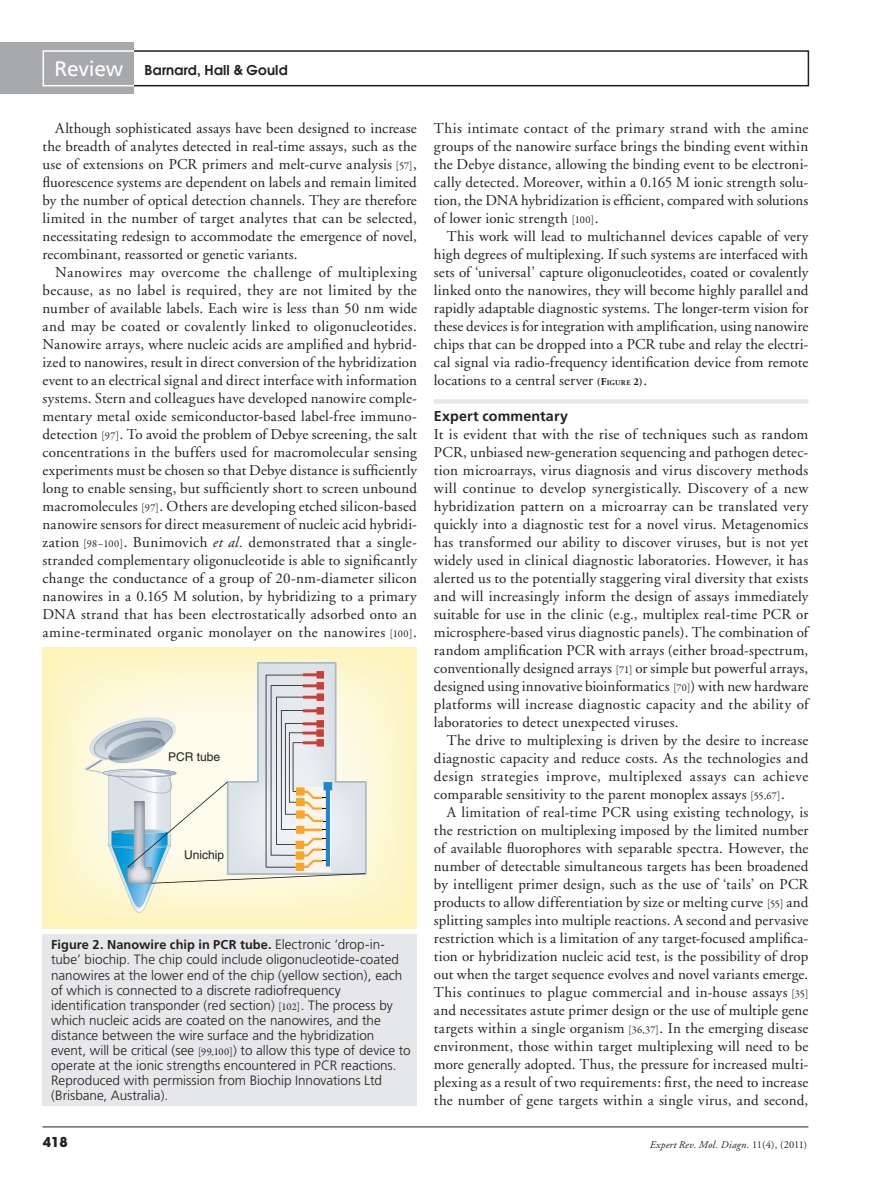
<style>
.page{position:relative;width:885px;height:1191px;background:#fff}
.page>*{position:absolute;margin:0;border:0;box-sizing:border-box;transform-origin:0 0}
.bodyindent{font:15px/18px "Adobe Garamond";letter-spacing:.01em;color:#231f20;text-align:justify}
.bodyfirst{font:15px/18px "Adobe Garamond";letter-spacing:.015em;color:#231f20;text-align:justify}
.crosshead1{font:700 14.25px "Frutiger";letter-spacing:.01em;color:#231f20}
.figurecaption{font:300 13.5px/15px "Frutiger";color:#231f20}
.t1{font:600 13.5px "Avant Garde";letter-spacing:.015em;color:#231f20}
.t2{font:700 13.5px "Avant Garde";color:#231f20}
.figurecaption-2{font:700 12.75px "Frutiger";letter-spacing:.005em;color:#231f20}
.t3{font:12px "Helvetica";color:#231f20}
.t4{font:italic 10.5px "Adobe Garamond";letter-spacing:.025em;color:#231f20}
.s1{font-family:"Frutiger";font-weight:400;font-size:21px;color:#fff}
.s2{font-family:"Garamond Premr Pro";font-size:10.5px}
.s3{font-style:italic}
.s4{font-weight:300;font-size:13.5px}
.s5{font-family:"Garamond Premr Pro";font-weight:400;font-size:10.5px}
.s6{font-weight:700;font-size:10.5px}
.s7{font-weight:700;font-size:7.35px}
.s8{font-style:normal}
</style>
<div class="page">
<hr style="left:42px;top:1126px;width:766px;height:1px;background:#231f20">
<div style="left:0;top:43px;width:134px;height:51px;background:#a8a9ad"></div>
<div style="left:43px;top:50px;width:92px;height:36px;background:#a8a9ad;border:2px solid #fff"></div>
<div style="left:133px;top:50px;width:676px;height:36px;border:2px solid #231f20"></div>
<div style="left:434px;top:399px;width:374px;height:5px;background:#e6e7e9"></div>
<svg style="left:84px;top:662px;width:282px;height:250px;background:#e4e5d8"></svg>
<div style="left:43px;top:934px;width:374px;height:172px;background:#e6e7e9"></div>
<p class="t1" style="left:54px;top:61px;width:234px"><span class="s1">Review</span> Barnard, Hall &amp; Gould</p>
<p class="bodyindent" style="left:43px;top:119px;width:376px;text-indent:13px">Although sophisticated assays have been designed to increase the breadth of analytes detected in real-time assays, such as the use of extensions on PCR primers and melt-curve analysis <span class="s2">[57]</span>, fluorescence systems are dependent on labels and remain limited by the number of optical detection channels. They are therefore limited in the number of target analytes that can be selected, necessitating redesign to accommodate the emergence of novel, recombinant, reassorted or genetic variants.</p>
<p class="bodyindent" style="left:43px;top:263px;width:376px;text-indent:13px">Nanowires may overcome the challenge of multiplexing because, as no label is required, they are not limited by the number of available labels. Each wire is less than 50 nm wide and may be coated or covalently linked to oligonucleotides.<br>Nanowire arrays, where nucleic acids are amplified and hybrid&shy;ized to nanowires, result in direct conversion of the hybridization event to an electrical signal and direct interface with information systems. Stern and colleagues have developed nanowire comple&shy;mentary metal oxide semiconductor-based label-free immuno&shy;detection <span class="s2">[97]</span>. To avoid the problem of Debye screening, the salt concentrations in the buffers used for macromolecular sensing experiments must be chosen so that Debye distance is sufficiently long to enable sensing, but sufficiently short to screen unbound macromolecules <span class="s2">[97]</span>. Others are developing etched silicon-based nanowire sensors for direct measurement of nucleic acid hybridi&shy;zation <span class="s2">[98–100]</span>. Bunimovich <span class="s3">et al.</span> demonstrated that a single&shy;stranded complementary oligonucleotide is able to significantly change the conductance of a group of 20-nm-diameter silicon nanowires in a 0.165 M solution, by hybridizing to a primary DNA strand that has been electrostatically adsorbed onto an amine-terminated organic monolayer on the nanowires <span class="s2">[100]</span>.</p>
<p class="t3" style="left:168px;top:749px;width:54px">PCR tube</p>
<p class="t3" style="left:184px;top:848px;width:42px">Unichip</p>
<p class="figurecaption-2" style="left:51px;top:937px;width:335px">Figure 2. Nanowire chip in PCR tube. <span class="s4">Electronic ‘drop-in-</span></p>
<p class="figurecaption" style="left:51px;top:952px;width:361px">tube’ biochip. The chip could include oligonucleotide-coated nanowires at the lower end of the chip (yellow section), each of which is connected to a discrete radiofrequency identification transponder (red section) <span class="s5">[102]</span>. The process by which nucleic acids are coated on the nanowires, and the distance between the wire surface and the hybridization event, will be critical (see <span class="s5">[99,100]</span>) to allow this type of device to operate at the ionic strengths encountered in PCR reactions.<br>Reproduced with permission from Biochip Innovations Ltd (Brisbane, Australia).</p>
<p class="bodyindent" style="left:434px;top:119px;width:376px">This intimate contact of the primary strand with the amine groups of the nanowire surface brings the binding event within the Debye distance, allowing the binding event to be electroni&shy;cally detected. Moreover, within a 0.165 M ionic strength solu&shy;tion, the DNA hybridization is efficient, compared with solutions of lower ionic strength <span class="s2">[100]</span>.</p>
<p class="bodyindent" style="left:434px;top:227px;width:376px;text-indent:13px">This work will lead to multichannel devices capable of very high degrees of multiplexing. If such systems are interfaced with sets of ‘universal’ capture oligonucleotides, coated or covalently linked onto the nanowires, they will become highly parallel and rapidly adaptable diagnostic systems. The longer-term vision for these devices is for integration with amplification, using nanowire chips that can be dropped into a PCR tube and relay the electri&shy;cal signal via radio-frequency identification device from remote locations to a central server <span class="s6">(F</span><span class="s7">IGURE</span> <span class="s6">2)</span>.</p>
<p class="crosshead1" style="left:434px;top:407px;width:135px">Expert commentary</p>
<p class="bodyfirst" style="left:434px;top:425px;width:376px">It is evident that with the rise of techniques such as random PCR, unbiased new-generation sequencing and pathogen detec&shy;tion microarrays, virus diagnosis and virus discovery methods will continue to develop synergistically. Discovery of a new hybridization pattern on a microarray can be translated very quickly into a diagnostic test for a novel virus. Metagenomics has transformed our ability to discover viruses, but is not yet widely used in clinical diagnostic laboratories. However, it has alerted us to the potentially staggering viral diversity that exists and will increasingly inform the design of assays immediately suitable for use in the clinic (e.g., multiplex real-time PCR or microsphere-based virus diagnostic panels). The combination of random amplification PCR with arrays (either broad-spectrum, conventionally designed arrays <span class="s2">[71]</span> or simple but powerful arrays, designed using innovative bioinformatics <span class="s2">[70]</span>) with new hardware platforms will increase diagnostic capacity and the ability of laboratories to detect unexpected viruses.</p>
<p class="bodyindent" style="left:434px;top:731px;width:376px;text-indent:13px">The drive to multiplexing is driven by the desire to increase diagnostic capacity and reduce costs. As the technologies and design strategies improve, multiplexed assays can achieve comparable sensitivity to the parent monoplex assays <span class="s2">[55,67]</span>.</p>
<p class="bodyindent" style="left:434px;top:803px;width:376px;text-indent:13px">A limitation of real-time PCR using existing technology, is the restriction on multiplexing imposed by the limited number of available fluorophores with separable spectra. However, the number of detectable simultaneous targets has been broadened by intelligent primer design, such as the use of ‘tails’ on PCR products to allow differentiation by size or melting curve <span class="s2">[55]</span> and splitting samples into multiple reactions. A second and pervasive restriction which is a limitation of any target-focused amplifica&shy;tion or hybridization nucleic acid test, is the possibility of drop out when the target sequence evolves and novel variants emerge.<br>This continues to plague commercial and in-house assays <span class="s2">[35] </span>and necessitates astute primer design or the use of multiple gene targets within a single organism <span class="s2">[36,37]</span>. In the emerging disease environment, those within target multiplexing will need to be more generally adopted. Thus, the pressure for increased multi&shy;plexing as a result of two requirements: first, the need to increase the number of gene targets within a single virus, and second,</p>
<p class="t2" style="left:43px;top:1133px;width:27px">418</p>
<p class="t4" style="left:649px;top:1138px;width:159px">Expert Rev. Mol. Diagn. <span class="s8">11(4), (2011)</span></p>
</div>
